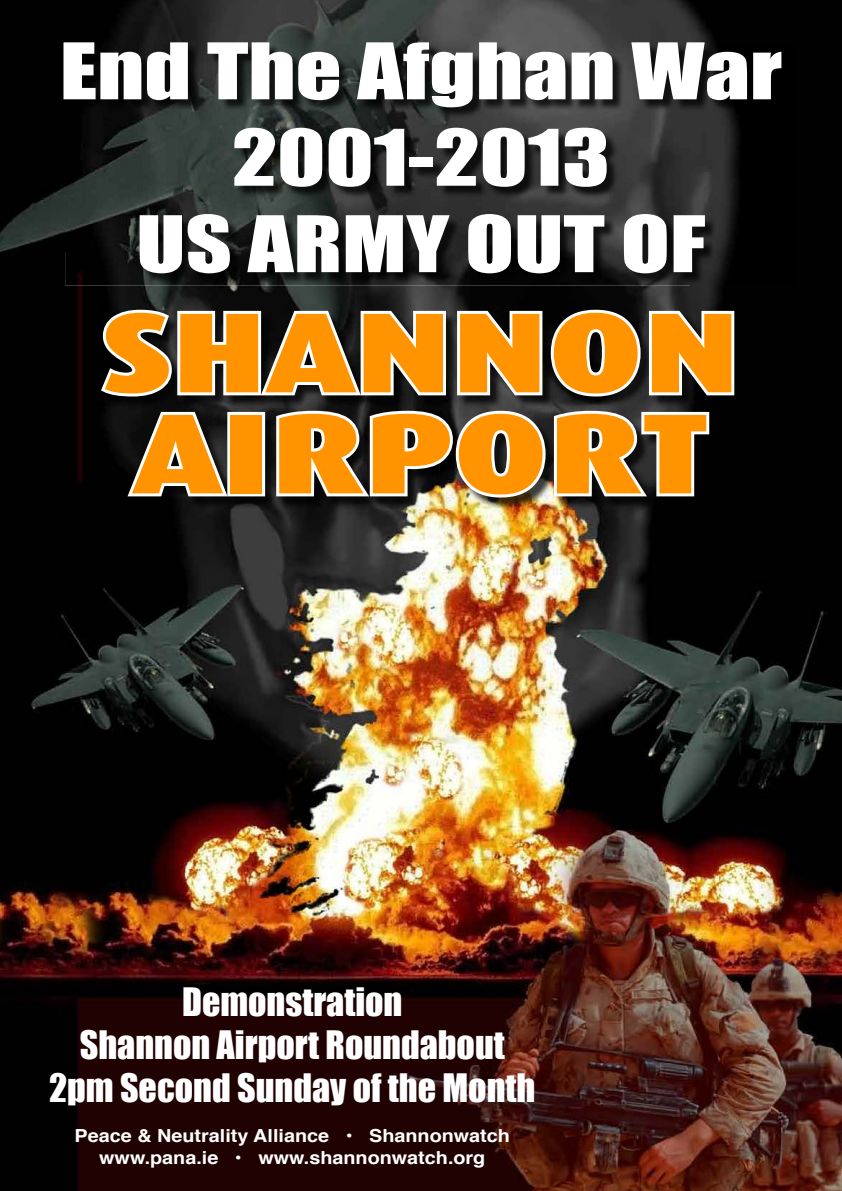
<style>
.page{position:relative;width:842px;height:1191px;background:#fff}
.page>*{position:absolute;margin:0;border:0;box-sizing:border-box;transform-origin:0 0}
.t1{font:900 114px/101px "Dax Condensed";color:#ff9300;scale:1.5 1}
.t2{font:72px/86.4px "Impact";color:#fff;text-align:center;scale:1.25 1}
.t3{font:36px/43.2px "Impact";color:#fff;text-align:center}
.t4{font:700 18px/21.6px "Helvetica";color:#fff;text-align:center;scale:1.1 1}
</style>
<div class="page">
<img style="left:0;top:0;width:842px;height:1191px">
<img style="left:65px;top:44px;width:729px;height:242px">
<img style="left:103px;top:312px;width:644px;height:198px">
<svg style="left:97px;top:307px;width:640px;height:93px"></svg>
<svg style="left:123px;top:409px;width:108px;height:92px"></svg>
<div style="left:227px;top:412px;width:38px;height:84px;border:6px solid #fff"></div>
<svg style="left:273px;top:408px;width:439px;height:93px"></svg>
<h2 class="t2" style="left:60px;top:26px;width:579px">End The Afghan War<br>2001-2013<br>US ARMY OUT OF</h2>
<h1 class="t1" style="left:102px;top:304px;width:427px">SHANNON<br>AIRPORT</h1>
<h3 class="t3" style="left:49px;top:979px;width:488px">Demonstration<br>Shannon Airport Roundabout<br>2pm Second Sunday of the Month</h3>
<p class="t4" style="left:75px;top:1125px;width:397px">Peace &amp; Neutrality Alliance • Shannonwatch www.pana.ie • www.shannonwatch.org</p>
</div>
